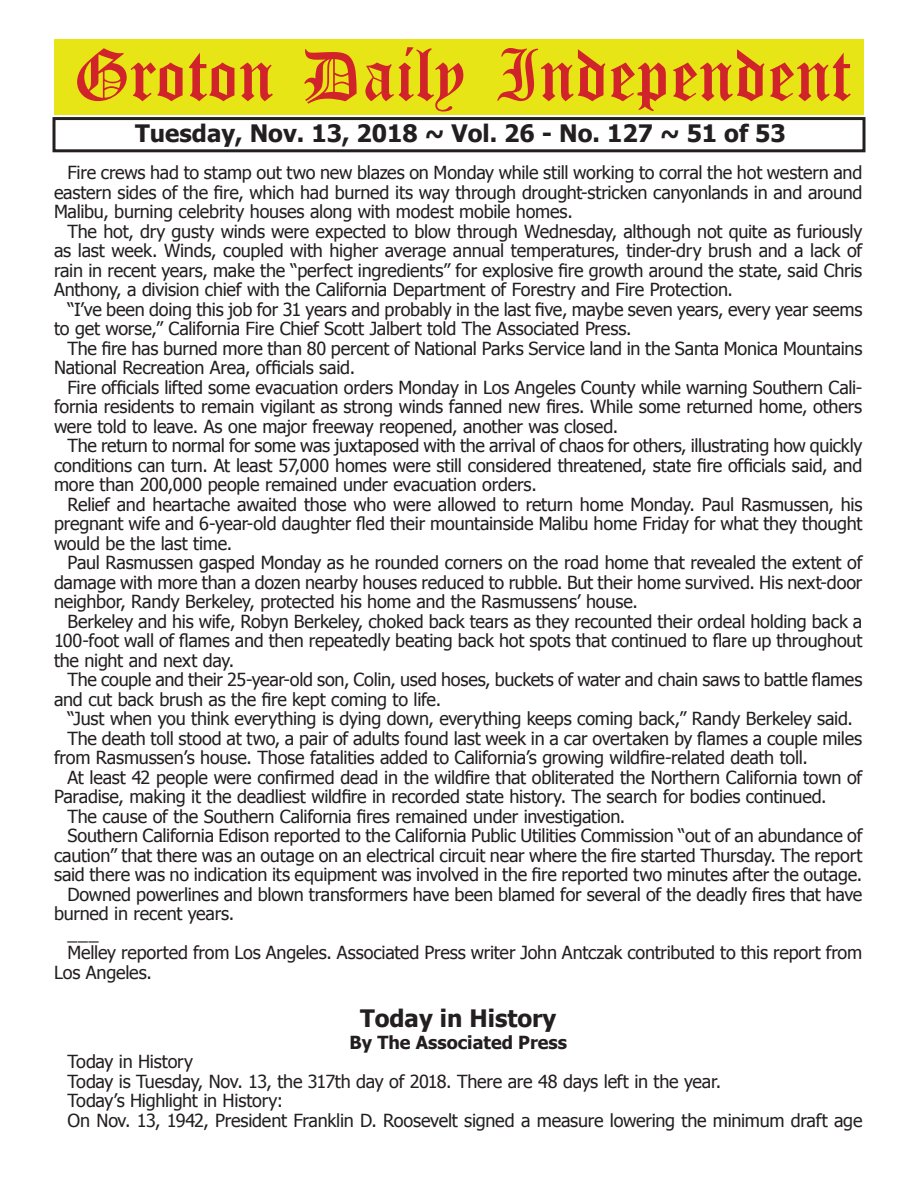
<style>
.page{position:relative;width:918px;height:1188px;background:#fff}
.page>*{position:absolute;margin:0;border:0;box-sizing:border-box;transform-origin:0 0}
.t1{font:54px "Old English Five";color:#d1232a}
.t2{font:700 24px "Tahoma";color:#231f20}
.t3{font:18px/19.5px "Tahoma";letter-spacing:-.01em;color:#231f20;text-align:justify}
.t4{font:700 18px "Tahoma";color:#231f20}
</style>
<div class="page">
<div style="left:52px;top:117px;width:814px;height:35px;border:3px solid #231f20"></div>
<div style="left:54px;top:40px;width:810px;height:75px;background:#e7e515"></div>
<h1 class="t1" style="left:73px;top:50px;width:779px">Groton Daily Independent</h1>
<h2 class="t2" style="left:135px;top:116px;width:652px">Tuesday, Nov. 13, 2018 ~ Vol. 26 - No. 127 ~ 51 of 53</h2>
<p class="t3" style="left:54px;top:162px;width:810px;text-indent:14px">Fire crews had to stamp out two new blazes on Monday while still working to corral the hot western and eastern sides of the fire, which had burned its way through drought-stricken canyonlands in and around Malibu, burning celebrity houses along with modest mobile homes.</p>
<p class="t3" style="left:54px;top:221px;width:810px;text-indent:14px">The hot, dry gusty winds were expected to blow through Wednesday, although not quite as furiously as last week. Winds, coupled with higher average annual temperatures, tinder-dry brush and a lack of rain in recent years, make the “perfect ingredients” for explosive fire growth around the state, said Chris Anthony, a division chief with the California Department of Forestry and Fire Protection.</p>
<p class="t3" style="left:54px;top:299px;width:810px;text-indent:14px">“I’ve been doing this job for 31 years and probably in the last five, maybe seven years, every year seems to get worse,” California Fire Chief Scott Jalbert told The Associated Press.</p>
<p class="t3" style="left:54px;top:338px;width:810px;text-indent:14px">The fire has burned more than 80 percent of National Parks Service land in the Santa Monica Mountains<br>National Recreation Area, officials said.</p>
<p class="t3" style="left:54px;top:377px;width:810px;text-indent:14px">Fire officials lifted some evacuation orders Monday in Los Angeles County while warning Southern Cali&shy;fornia residents to remain vigilant as strong winds fanned new fires. While some returned home, others were told to leave. As one major freeway reopened, another was closed.</p>
<p class="t3" style="left:54px;top:435px;width:810px;text-indent:14px">The return to normal for some was juxtaposed with the arrival of chaos for others, illustrating how quickly conditions can turn. At least 57,000 homes were still considered threatened, state fire officials said, and more than 200,000 people remained under evacuation orders.</p>
<p class="t3" style="left:54px;top:494px;width:810px;text-indent:14px">Relief and heartache awaited those who were allowed to return home Monday. Paul Rasmussen, his pregnant wife and 6-year-old daughter fled their mountainside Malibu home Friday for what they thought would be the last time.</p>
<p class="t3" style="left:54px;top:552px;width:810px;text-indent:14px">Paul Rasmussen gasped Monday as he rounded corners on the road home that revealed the extent of damage with more than a dozen nearby houses reduced to rubble. But their home survived. His next-door neighbor, Randy Berkeley, protected his home and the Rasmussens’ house.</p>
<p class="t3" style="left:54px;top:611px;width:810px;text-indent:14px">Berkeley and his wife, Robyn Berkeley, choked back tears as they recounted their ordeal holding back a 100-foot wall of flames and then repeatedly beating back hot spots that continued to flare up throughout the night and next day.</p>
<p class="t3" style="left:54px;top:669px;width:810px;text-indent:14px">The couple and their 25-year-old son, Colin, used hoses, buckets of water and chain saws to battle flames and cut back brush as the fire kept coming to life.</p>
<p class="t3" style="left:68px;top:708px;width:787px">“Just when you think everything is dying down, everything keeps coming back,” Randy Berkeley said.</p>
<p class="t3" style="left:68px;top:728px;width:796px">The death toll stood at two, a pair of adults found last week in a car overtaken by flames a couple miles</p>
<p class="t3" style="left:54px;top:747px;width:755px">from Rasmussen’s house. Those fatalities added to California’s growing wildfire-related death toll.</p>
<p class="t3" style="left:68px;top:766px;width:796px">At least 42 people were confirmed dead in the wildfire that obliterated the Northern California town of</p>
<p class="t3" style="left:54px;top:786px;width:774px">Paradise, making it the deadliest wildfire in recorded state history. The search for bodies continued.</p>
<p class="t3" style="left:68px;top:805px;width:559px">The cause of the Southern California fires remained under investigation.</p>
<p class="t3" style="left:68px;top:825px;width:797px">Southern California Edison reported to the California Public Utilities Commission “out of an abundance of</p>
<p class="t3" style="left:54px;top:844px;width:810px">caution” that there was an outage on an electrical circuit near where the fire started Thursday. The report</p>
<p class="t3" style="left:54px;top:864px;width:810px">said there was no indication its equipment was involved in the fire reported two minutes after the outage.</p>
<p class="t3" style="left:68px;top:883px;width:796px">Downed powerlines and blown transformers have been blamed for several of the deadly fires that have</p>
<p class="t3" style="left:54px;top:903px;width:182px">burned in recent years.</p>
<p class="t3" style="left:68px;top:922px;width:33px">___</p>
<p class="t3" style="left:68px;top:942px;width:796px">Melley reported from Los Angeles. Associated Press writer John Antczak contributed to this report from</p>
<p class="t3" style="left:54px;top:961px;width:99px">Los Angeles.</p>
<h2 class="t2" style="left:360px;top:1002px;width:198px">Today in History</h2>
<p class="t4" style="left:349px;top:1030px;width:219px">By The Associated Press</p>
<p class="t3" style="left:68px;top:1051px;width:796px;text-align:left">Today in History<br>Today is Tuesday, Nov. 13, the 317th day of 2018. There are 48 days left in the year.<br>Today’s Highlight in History:<br>On Nov. 13, 1942, President Franklin D. Roosevelt signed a measure lowering the minimum draft age</p>
</div>
